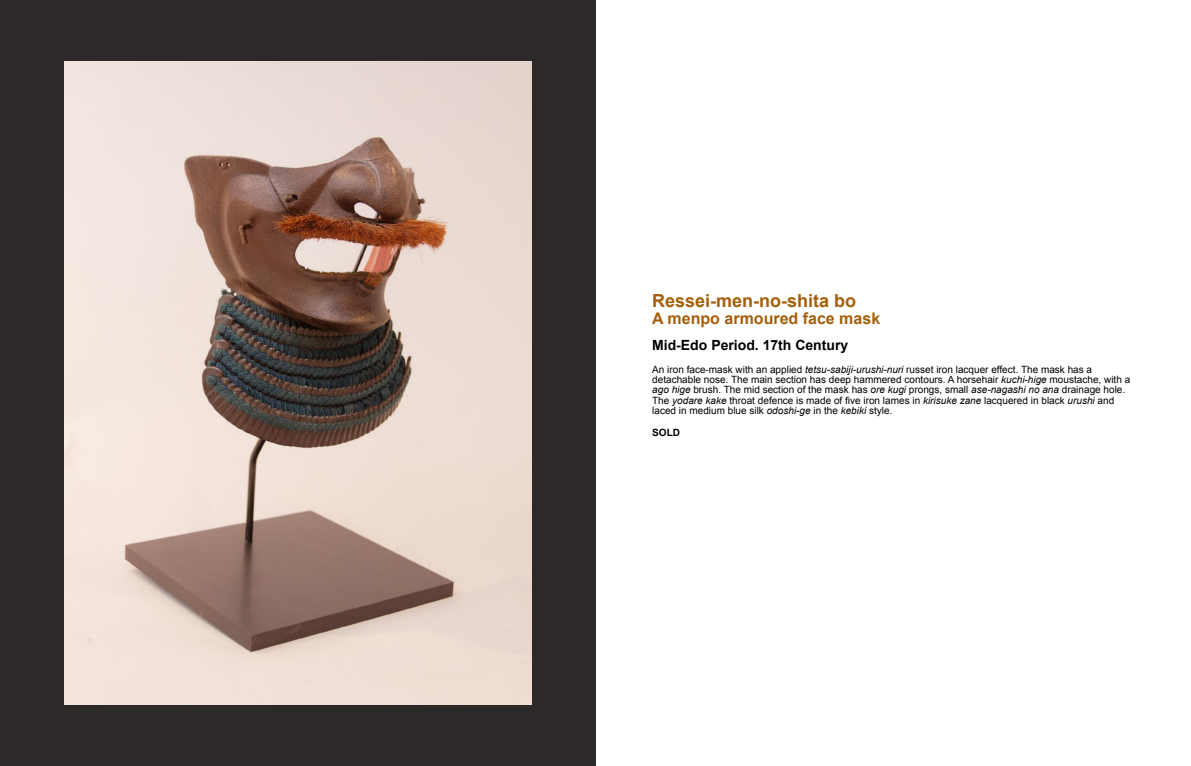
<style>
.page{position:relative;width:1191px;height:766px;background:#fff}
.page>*{position:absolute;margin:0;border:0;box-sizing:border-box;transform-origin:0 0}
.t1{font:700 18px "Arial";color:#a55f0a}
.t2{font:700 16px "Arial";color:#a55f0a}
.t3{font:700 14px "Arial";color:#000}
.t4{font:10px/10.3px "Arial";color:#000}
.t5{font:700 10px "Arial";color:#000}
.s1{font-style:italic}
</style>
<div class="page">
<div style="left:0;top:0;width:595px;height:765px;background:#2e2929"></div>
<img style="left:64px;top:62px;width:467px;height:642px">
<h1 class="t1" style="left:652px;top:294px;width:206px">Ressei-men-no-shita bo</h1>
<h2 class="t2" style="left:652px;top:312px;width:229px">A menpo armoured face mask</h2>
<h3 class="t3" style="left:652px;top:340px;width:198px">Mid-Edo Period. 17th Century</h3>
<p class="t4" style="left:652px;top:365px;width:479px">An iron face-mask with an applied <span class="s1">tetsu-sabĳi-urushi-nuri</span> russet iron lacquer effect. The mask has a detachable nose. The main section has deep hammered contours. A horsehair <span class="s1">kuchi-hige</span> moustache, with a <span class="s1">ago hige</span> brush. The mid section of the mask has <span class="s1">ore kugi</span> prongs, small <span class="s1">ase-nagashi no ana</span> drainage hole.<br>The <span class="s1">yodare kake</span> throat defence is made of five iron lames in <span class="s1">kirisuke zane</span> lacquered in black <span class="s1">urushi</span> and laced in medium blue silk <span class="s1">odoshi-ge</span> in the <span class="s1">kebiki</span> style.</p>
<p class="t5" style="left:652px;top:429px;width:29px">SOLD</p>
</div>
